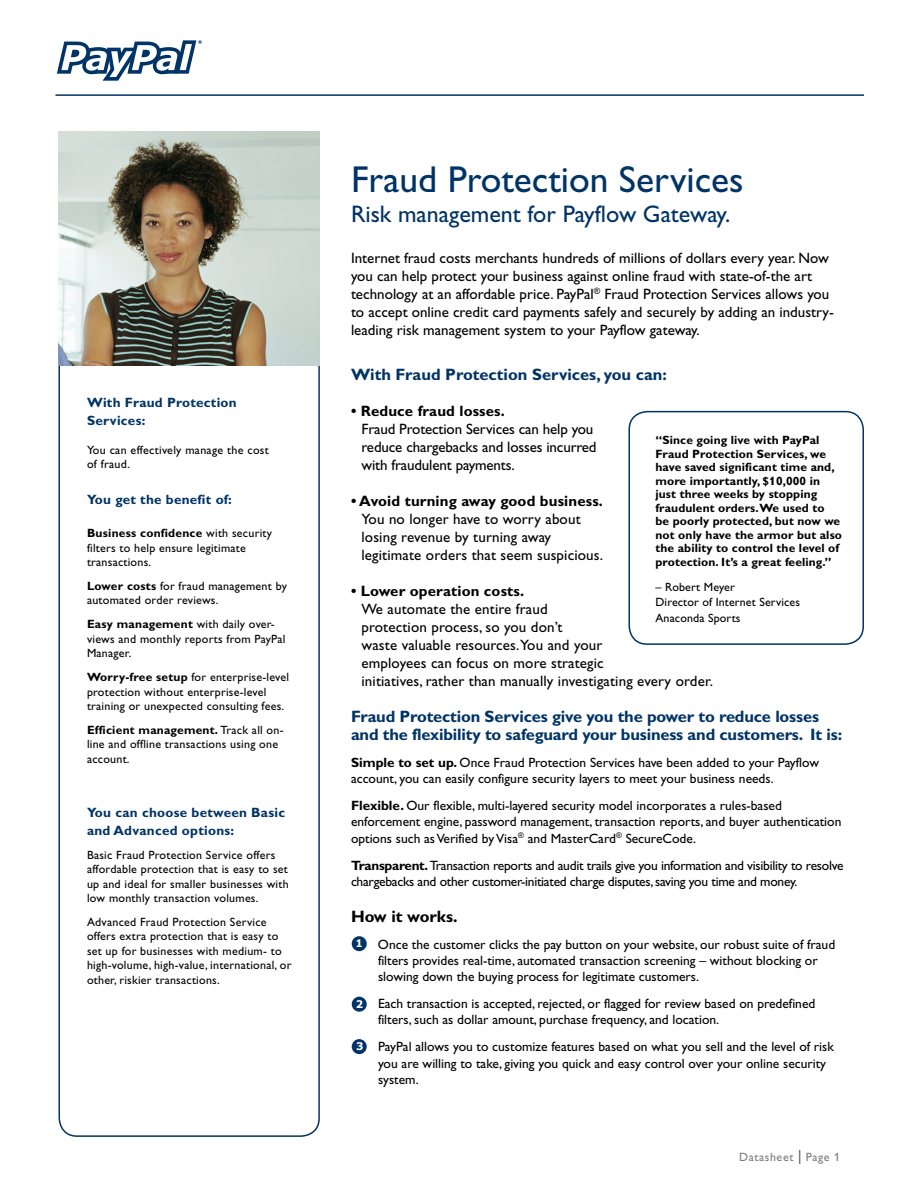
<style>
.page{position:relative;width:918px;height:1188px;background:#fff}
.page>*{position:absolute;margin:0;border:0;box-sizing:border-box;transform-origin:0 0}
.t1{font:37.5px "Gill Alt One";color:#036}
.t2{font:24px "Gill Alt One";color:#036}
.t3{font:700 16.5px/18px "Gill Alt One";letter-spacing:-.01em;color:#036}
.t4{font:700 16.5px "Gill Alt One";color:#000}
.t5{font:15px/18px "Gill Alt One";color:#000}
.t6{font:700 15px "Gill Alt One";letter-spacing:.01em;color:#000}
.t7{font:13.5px/16.2px "Gill Alt One";color:#000}
.t8{font:13.5px/16.2px "Gill Alt One";letter-spacing:-.02em;color:#000}
.t9{font:700 13.5px/18px "Gill Alt One";letter-spacing:.02em;color:#036}
.t10{font:12px/14.4px "Gill Alt One";letter-spacing:.02em;color:#000}
.t11{font:700 12px/13.5px "Gill Alt One";letter-spacing:.01em;color:#000}
.t12{font:12px "Gill Alt One";letter-spacing:.05em;color:#7c7c7c}
.t13{font:700 10.5px "Verdana";color:#fff}
.s1{font-weight:700}
</style>
<div class="page">
<svg style="left:799px;top:1150px;width:1px;height:14px"></svg>
<svg style="left:58px;top:337px;width:262px;height:799px"></svg>
<svg style="left:628px;top:410px;width:236px;height:234px"></svg>
<hr style="left:56px;top:94px;width:808px;height:2px;background:#036">
<svg style="left:57px;top:40px;width:145px;height:41px"></svg>
<div style="left:352px;top:1039px;width:15px;height:15px;background:#036;border-radius:50%"></div>
<div style="left:352px;top:997px;width:15px;height:15px;background:#036;border-radius:50%"></div>
<div style="left:352px;top:936px;width:15px;height:15px;background:#036;border-radius:50%"></div>
<img style="left:59px;top:132px;width:261px;height:234px">
<p class="t9" style="left:87px;top:393px;width:151px">With Fraud Protection<br>Services:</p>
<p class="t10" style="left:87px;top:443px;width:183px">You can effectively manage the cost of fraud.</p>
<p class="t9" style="left:87px;top:491px;width:146px">You get the benefit of:</p>
<p class="t10" style="left:87px;top:526px;width:187px"><span class="s1">Business confidence</span> with security filters to help ensure legitimate transactions.</p>
<p class="t10" style="left:87px;top:579px;width:202px"><span class="s1">Lower costs</span> for fraud management by automated order reviews.</p>
<p class="t10" style="left:87px;top:617px;width:200px"><span class="s1">Easy management</span> with daily over&shy;views and monthly reports from PayPal<br>Manager.</p>
<p class="t10" style="left:87px;top:670px;width:204px"><span class="s1">Worry-free setup</span> for enterprise-level protection without enterprise-level training or unexpected consulting fees.</p>
<p class="t10" style="left:87px;top:723px;width:198px"><span class="s1">Efficient management.</span> Track all on&shy;line and offline transactions using one account.</p>
<p class="t9" style="left:87px;top:803px;width:200px">You can choose between Basic and Advanced options:</p>
<p class="t10" style="left:87px;top:848px;width:203px">Basic Fraud Protection Service offers affordable protection that is easy to set up and ideal for smaller businesses with low monthly transaction volumes.</p>
<p class="t10" style="left:87px;top:915px;width:206px">Advanced Fraud Protection Service offers extra protection that is easy to set up for businesses with medium- to high-volume, high-value, international, or other, riskier transactions.</p>
<h1 class="t1" style="left:351px;top:158px;width:394px">Fraud Protection Services</h1>
<h2 class="t2" style="left:351px;top:200px;width:381px">Risk management for Payflow Gateway.</h2>
<p class="t5" style="left:351px;top:249px;width:485px">Internet fraud costs merchants hundreds of millions of dollars every year. Now you can help protect your business against online fraud with state-of-the art technology at an affordable price. PayPal<sup>®</sup> Fraud Protection Services allows you to accept online credit card payments safely and securely by adding an industry&shy;leading risk management system to your Payflow gateway.</p>
<p class="t3" style="left:351px;top:365px;width:317px">With Fraud Protection Services, you can:</p>
<p class="t6" style="left:351px;top:402px;width:155px">• Reduce fraud losses.</p>
<p class="t5" style="left:362px;top:420px;width:237px">Fraud Protection Services can help you reduce chargebacks and losses incurred with fraudulent payments.</p>
<p class="t6" style="left:351px;top:492px;width:253px">• Avoid turning away good business.</p>
<p class="t5" style="left:362px;top:510px;width:243px">You no longer have to worry about losing revenue by turning away legitimate orders that seem suspicious.</p>
<p class="t6" style="left:351px;top:582px;width:175px">• Lower operation costs.</p>
<p class="t5" style="left:362px;top:600px;width:353px">We automate the entire fraud<br>protection process, so you don’t<br>waste valuable resources.You and your<br>employees can focus on more strategic<br>initiatives, rather than manually investigating every order.</p>
<p class="t3" style="left:351px;top:707px;width:493px">Fraud Protection Services give you the power to reduce losses and the flexibility to safeguard your business and customers. It is:</p>
<p class="t7" style="left:351px;top:754px;width:470px"><span class="s1">Simple to set up.</span> Once Fraud Protection Services have been added to your Payflow account, you can easily configure security layers to meet your business needs.</p>
<p class="t7" style="left:351px;top:798px;width:492px"><span class="s1">Flexible.</span> Our flexible, multi-layered security model incorporates a rules-based enforcement engine, password management, transaction reports, and buyer authentication options such as Verified by Visa<sup>®</sup> and MasterCard<sup>®</sup> SecureCode.</p>
<p class="t8" style="left:351px;top:857px;width:494px"><span class="s1">Transparent.</span> Transaction reports and audit trails give you information and visibility to resolve chargebacks and other customer-initiated charge disputes, saving you time and money.</p>
<p class="t4" style="left:351px;top:907px;width:108px">How it works.</p>
<p class="t7" style="left:378px;top:936px;width:459px">Once the customer clicks the pay button on your website, our robust suite of fraud filters provides real-time, automated transaction screening – without blocking or slowing down the buying process for legitimate customers.</p>
<p class="t7" style="left:378px;top:996px;width:439px">Each transaction is accepted, rejected, or flagged for review based on predefined filters, such as dollar amount, purchase frequency, and location.</p>
<p class="t7" style="left:378px;top:1039px;width:457px">PayPal allows you to customize features based on what you sell and the level of risk you are willing to take, giving you quick and easy control over your online security system.</p>
<p class="t11" style="left:656px;top:433px;width:188px">“Since going live with PayPal<br>Fraud Protection Services, we have saved significant time and, more importantly, $10,000 in just three weeks by stopping fraudulent orders. We used to<br>be poorly protected, but now we not only have the armor but also the ability to control the level of protection. It’s a great feeling.”</p>
<p class="t10" style="left:656px;top:579px;width:146px;line-height:15.6px">– Robert Meyer<br>Director of Internet Services<br>Anaconda Sports</p>
<p class="t13" style="left:356px;top:937px;width:9px">1</p>
<p class="t13" style="left:356px;top:997px;width:9px">2</p>
<p class="t13" style="left:356px;top:1040px;width:9px">3</p>
<p class="t12" style="left:739px;top:1150px;width:103px">Datasheet Page 1</p>
</div>
